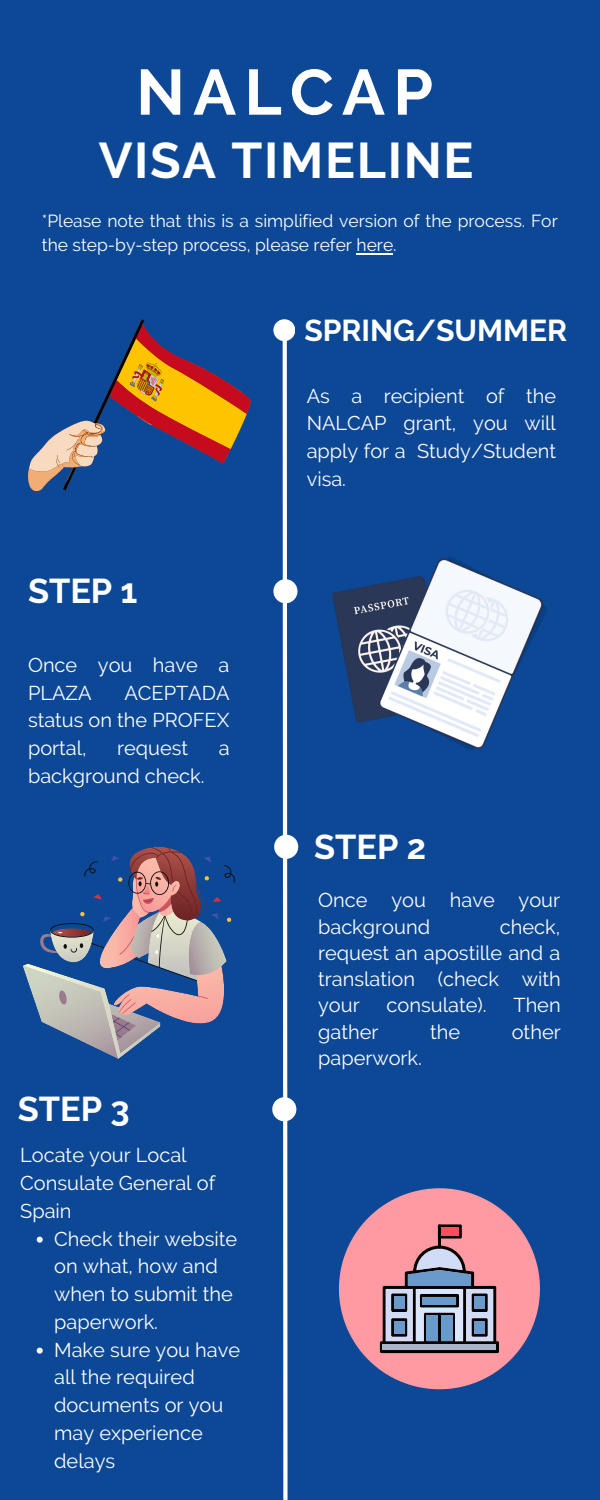
<style>
.page{position:relative;width:600px;height:1500px;background:#0d4896}
.page>*{position:absolute;margin:0;border:0;box-sizing:border-box;transform-origin:0 0}
.t1{font:700 64px "Raleway";letter-spacing:.13em;color:#fff}
.t2{font:700 50px "Raleway";letter-spacing:.035em;color:#fff}
.t3{font:700 34.4px "Raleway";color:#fff}
.t4{font:700 30.1px "Raleway";color:#fff}
.t5{font:20px/27.8px "Raleway";color:#fff}
.t6{font:19.9px/27.8px "Raleway";color:#fff;text-align:justify}
.t7{font:17.5px/24px "Raleway";color:#fff}
</style>
<div class="page">
<img style="left:332px;top:558px;width:215px;height:192px">
<svg style="left:28px;top:319px;width:223px;height:173px"></svg>
<svg style="left:23px;top:847px;width:212px;height:212px"></svg>
<svg style="left:37px;top:1237px;width:6px;height:6px"></svg>
<svg style="left:37px;top:1348px;width:6px;height:6px"></svg>
<svg style="left:339px;top:1188px;width:201px;height:201px;fill:#ff9aa2"></svg>
<svg style="left:380px;top:1224px;width:119px;height:129px;background:#a28798"></svg>
<div style="left:273px;top:319px;width:22px;height:22px;background:#fff;border-radius:50%"></div>
<svg style="left:275px;top:333px;width:21px;height:1167px"></svg>
<div style="left:273px;top:579px;width:25px;height:24px;background:#fff;border-radius:50%"></div>
<hr style="left:357px;top:253px;width:36px;height:1px;background:#fff">
<div style="left:274px;top:835px;width:24px;height:24px;background:#fff;border-radius:50%"></div>
<div style="left:272px;top:1097px;width:24px;height:24px;background:#fff;border-radius:50%"></div>
<p class="t1" style="left:136px;top:55px;width:298px">NALCAP</p>
<p class="t2" style="left:99px;top:131px;width:376px">VISA TIMELINE</p>
<p class="t7" style="left:42px;top:209px;width:517px">*Please note that this is a simplified version of the process. For the step-by-step process, please refer here.</p>
<p class="t4" style="left:304px;top:312px;width:264px">SPRING/SUMMER</p>
<p class="t3" style="left:28px;top:571px;width:111px">STEP 1</p>
<p class="t5" style="left:28px;top:651px;width:203px">Once you have a<br>PLAZA</p>
<p class="t5" style="left:28px;top:679px;width:203px;text-align:justify;text-indent:96px">ACEPTADA status on the PROFEX portal,</p>
<p class="t5" style="left:117px;top:734px;width:72px">request</p>
<p class="t5" style="left:219px;top:734px;width:12px">a</p>
<p class="t5" style="left:28px;top:762px;width:178px">background check.</p>
<p class="t3" style="left:18px;top:1089px;width:113px">STEP 3</p>
<p class="t5" style="left:20px;top:1141px;width:197px">Locate your Local<br>Consulate General of<br>Spain</p>
<p class="t5" style="left:54px;top:1225px;width:185px">Check their website on what, how and when to submit the paperwork.</p>
<p class="t5" style="left:54px;top:1336px;width:187px">Make sure you have all the required documents or you may experience delays</p>
<p class="t6" style="left:307px;top:382px;width:251px">As a recipient of the NALCAP grant, you will apply for a Study/Student visa.</p>
<p class="t3" style="left:314px;top:826px;width:113px">STEP 2</p>
<p class="t5" style="left:318px;top:887px;width:244px;line-height:26.2px">Once you have your background</p>
<p class="t5" style="left:318px;top:913px;width:244px;line-height:26.2px;text-align:justify;text-indent:182px">check, request an apostille and a translation (check with your</p>
<p class="t5" style="left:387px;top:991px;width:102px">consulate).</p>
<p class="t5" style="left:513px;top:991px;width:49px">Then</p>
<p class="t5" style="left:318px;top:1018px;width:62px">gather</p>
<p class="t5" style="left:430px;top:1018px;width:32px">the</p>
<p class="t5" style="left:512px;top:1018px;width:51px">other</p>
<p class="t5" style="left:318px;top:1044px;width:105px">paperwork.</p>
</div>
